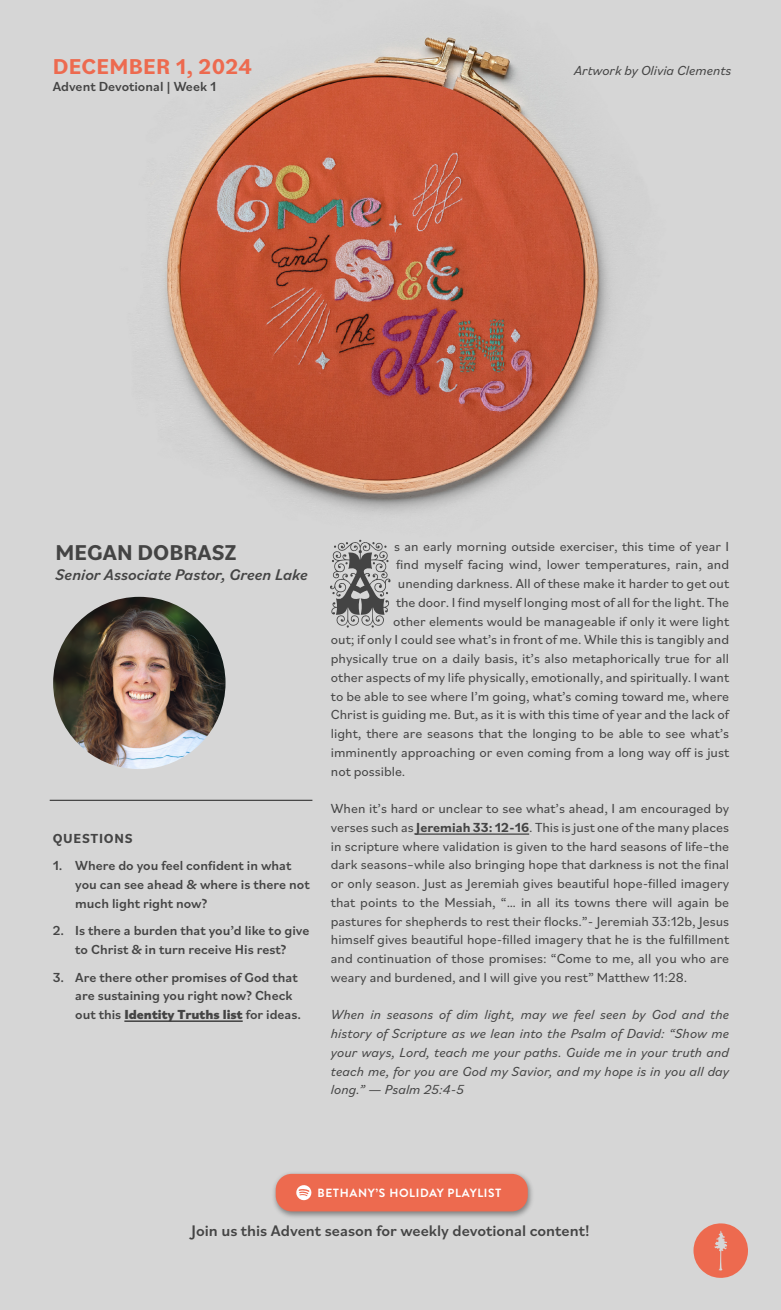
<style>
.page{position:relative;width:781px;height:1310px;background:#fff}
.page>*{position:absolute;margin:0;border:0;box-sizing:border-box;transform-origin:0 0}
.t1{font:700 22.62px "Bilo";letter-spacing:.01em;color:#ed6a4f}
.t2{font:700 22.5px "Bilo";color:#444}
.t3{font:italic 500 16.25px "Bilo";color:#444}
.t4{font:500 16.12px "Bilo";color:#444}
.t5{font:13.75px/18.8px "Bilo";color:#444;text-align:justify}
.t6{font:500 13.75px/18.8px "Bilo";color:#444}
.t7{font:italic 13.75px/18.8px "Bilo";letter-spacing:.005em;color:#444;text-align:justify}
.t8{font:700 13.75px "Bilo";letter-spacing:.05em;color:#444}
.t9{font:700 11.88px "Brandon Text";letter-spacing:.05em;color:#fff}
.s1{font-weight:800}
.s2{font-weight:700}
</style>
<div class="page">
<img style="left:0;top:0;width:780px;height:1310px">
<svg style="left:693px;top:1223px;width:55px;height:55px;background:#e68874"></svg>
<img style="left:269px;top:1169px;width:267px;height:52px">
<div style="left:276px;top:1174px;width:251px;height:37px;background:#ed6a4f;border-radius:16px"></div>
<svg style="left:296px;top:1185px;width:16px;height:15px"></svg>
<hr style="left:416px;top:833px;width:113px;height:2px;background:#444">
<hr style="left:124px;top:1020px;width:119px;height:2px;background:#444">
<img style="left:53px;top:597px;width:172px;height:172px;border-radius:86px">
<hr style="left:50px;top:800px;width:262px;height:1px;background:#444">
<svg style="left:329px;top:539px;width:61px;height:89px;background:#9d9d9d"></svg>
<h1 class="t1" style="left:53px;top:51px;width:201px">DECEMBER 1, 2024</h1>
<p class="t6" style="left:53px;top:76px;width:165px">Advent Devotional | Week 1</p>
<p class="t7" style="left:574px;top:60px;width:158px">Artwork by Olivia Clements</p>
<h2 class="t2" style="left:56px;top:537px;width:183px">MEGAN DOBRASZ</h2>
<p class="t3" style="left:56px;top:563px;width:254px">Senior Associate Pastor, Green Lake</p>
<p class="t8" style="left:53px;top:829px;width:81px">QUESTIONS</p>
<p class="t6" style="left:75px;top:856px;width:236px;text-indent:-22px">1. Where do you feel confident in what you can see ahead &amp; where is there not much light right now?</p>
<p class="t6" style="left:53px;top:921px;width:258px;text-align:center">2. Is there a burden that you’d like to give to Christ &amp; in turn receive His rest?</p>
<p class="t6" style="left:75px;top:967px;width:227px;text-indent:-22px">3. Are there other promises of God that are sustaining you right now? Check out this <span class="s1">Identity Truths list</span> for ideas.</p>
<p class="t5" style="left:394px;top:536px;width:336px">s an early morning outside exerciser, this time of year I</p>
<p class="t5" style="left:396px;top:554px;width:334px">find myself facing wind, lower temperatures, rain, and</p>
<p class="t5" style="left:398px;top:573px;width:333px">unending darkness. All of these make it harder to get out</p>
<p class="t5" style="left:396px;top:592px;width:334px">the door. I find myself longing most of all for the light. The</p>
<p class="t5" style="left:393px;top:611px;width:337px">other elements would be manageable if only it were light</p>
<p class="t5" style="left:331px;top:629px;width:399px">out; if only I could see what’s in front of me. While this is tangibly and</p>
<p class="t5" style="left:331px;top:648px;width:399px">physically true on a daily basis, it’s also metaphorically true for all</p>
<p class="t5" style="left:331px;top:667px;width:400px">other aspects of my life physically, emotionally, and spiritually. I want</p>
<p class="t5" style="left:331px;top:686px;width:400px">to be able to see where I’m going, what’s coming toward me, where</p>
<p class="t5" style="left:331px;top:705px;width:399px">Christ is guiding me. But, as it is with this time of year and the lack of</p>
<p class="t5" style="left:331px;top:723px;width:400px">light, there are seasons that the longing to be able to see what’s</p>
<p class="t5" style="left:331px;top:742px;width:400px">imminently approaching or even coming from a long way off is just</p>
<p class="t5" style="left:331px;top:761px;width:76px">not possible.</p>
<p class="t5" style="left:331px;top:798px;width:400px">When it’s hard or unclear to see what’s ahead, I am encouraged by verses such as <span class="s2">Jeremiah 33: 12-16</span>. This is just one of the many places in scripture where validation is given to the hard seasons of life–the dark seasons–while also bringing hope that darkness is not the final or only season. Just as Jeremiah gives beautiful hope-filled imagery that points to the Messiah, “… in all its towns there will again be pastures for shepherds to rest their flocks.”- Jeremiah 33:12b, Jesus himself gives beautiful hope-filled imagery that he is the fulfillment and continuation of those promises: “Come to me, all you who are weary and burdened, and I will give you rest” Matthew 11:28.</p>
<p class="t7" style="left:331px;top:1004px;width:400px">When in seasons of dim light, may we feel seen by God and the history of Scripture as we lean into the Psalm of David: “Show me your ways, Lord, teach me your paths. Guide me in your truth and teach me, for you are God my Savior, and my hope is in you all day long.” — Psalm 25:4-5</p>
<p class="t9" style="left:317px;top:1184px;width:185px">BETHANY’S HOLIDAY PLAYLIST</p>
<p class="t4" style="left:191px;top:1220px;width:399px">Join us this Advent season for weekly devotional content!</p>
</div>
